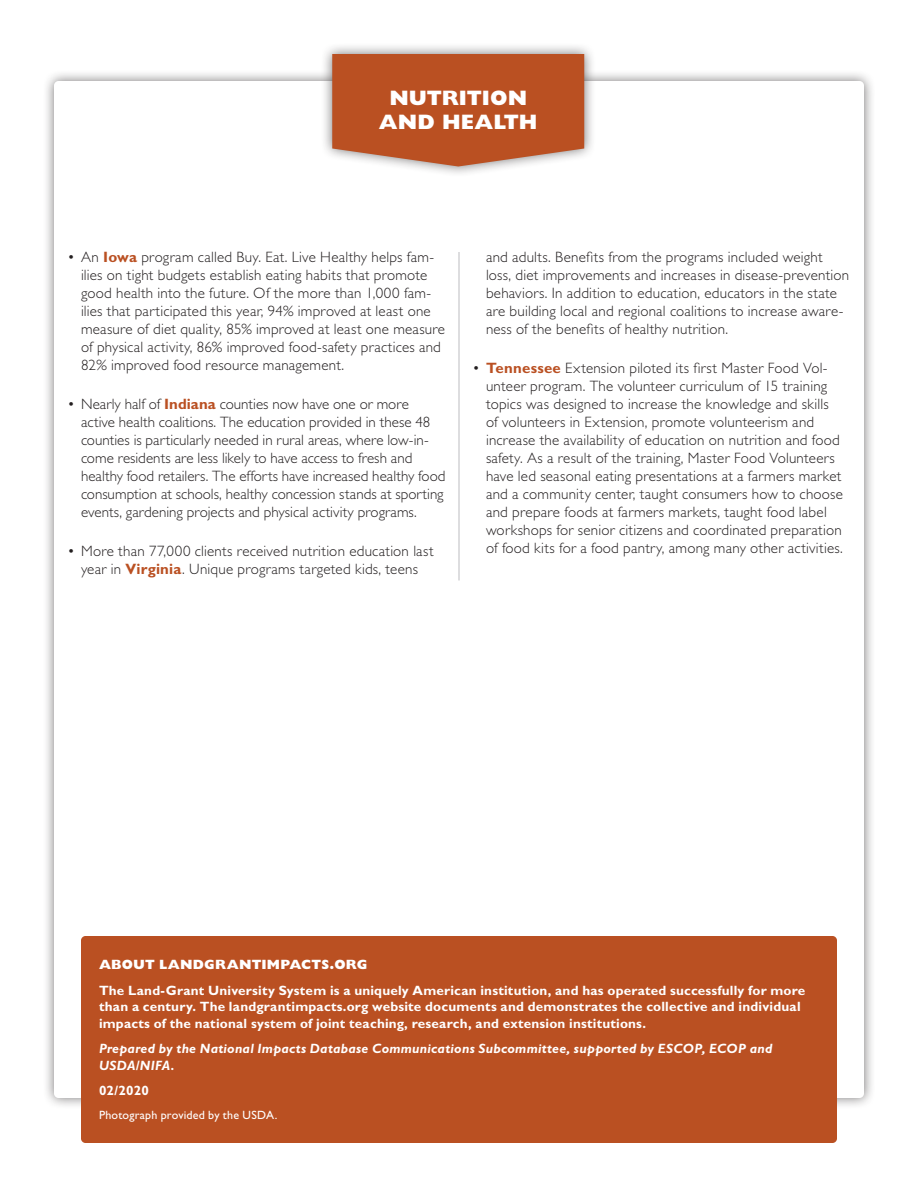
<style>
.page{position:relative;width:918px;height:1188px;background:#fff}
.page>*{position:absolute;margin:0;border:0;box-sizing:border-box;transform-origin:0 0}
.Category{font:800 21px/24px "Gill Sans Std";letter-spacing:.005em;color:#fff;text-align:center}
.t1{font:300 15px/18px "Gill Sans Std";letter-spacing:.015em;color:#231f20}
.t2{font:700 13.5px/16.5px "Gill Sans Std";letter-spacing:.015em;color:#fff}
.t3{font:italic 700 13.5px/16.5px "Gill Sans Std";letter-spacing:.015em;color:#fff}
.t4{font:800 13.5px "Gill Sans Std";letter-spacing:.015em;color:#fff}
.t5{font:12px "Gill Sans Std";letter-spacing:.015em;color:#fff}
.s1{font-weight:700;color:#ba5022}
</style>
<div class="page">
<div style="left:43px;top:70px;width:833px;height:1040px;background:#231f20;opacity:.6"></div>
<div style="left:54px;top:81px;width:810px;height:1017px;background:#fff;border-radius:4px"></div>
<div style="left:81px;top:936px;width:756px;height:207px;background:#ba5022;border-radius:4px"></div>
<div style="left:321px;top:43px;width:275px;height:135px;background:#231f20;opacity:.6"></div>
<svg style="left:332px;top:54px;width:252px;height:112px;background:#bd5b31"></svg>
<hr style="left:459px;top:252px;width:1px;height:328px;background:#bcbdc0">
<p class="Category" style="left:379px;top:86px;width:160px">NUTRITION<br>AND HEALTH</p>
<p class="t1" style="left:81px;top:248px;width:366px;text-indent:-14px">• An <span class="s1">Iowa</span> program called Buy. Eat. Live Healthy helps fam&shy;ilies on tight budgets establish eating habits that promote good health into the future. Of the more than 1,000 fam&shy;ilies that participated this year, 94% improved at least one measure of diet quality, 85% improved at least one measure of physical activity, 86% improved food-safety practices and 82% improved food resource management.</p>
<p class="t1" style="left:81px;top:395px;width:366px;text-indent:-14px">• Nearly half of <span class="s1">Indiana</span> counties now have one or more active health coalitions. The education provided in these 48 counties is particularly needed in rural areas, where low-in&shy;come residents are less likely to have access to fresh and healthy food retailers. The efforts have increased healthy food consumption at schools, healthy concession stands at sporting events, gardening projects and physical activity programs.</p>
<p class="t1" style="left:68px;top:542px;width:368px;text-align:center">• More than 77,000 clients received nutrition education last year in <span class="s1">Virginia</span>. Unique programs targeted kids, teens</p>
<p class="t1" style="left:486px;top:248px;width:365px">and adults. Benefits from the programs included weight loss, diet improvements and increases in disease-prevention behaviors. In addition to education, educators in the state are building local and regional coalitions to increase aware&shy;ness of the benefits of healthy nutrition.</p>
<p class="t1" style="left:486px;top:359px;width:358px;text-indent:-14px">• <span class="s1">Tennessee</span> Extension piloted its first Master Food Vol&shy;unteer program. The volunteer curriculum of 15 training topics was designed to increase the knowledge and skills of volunteers in Extension, promote volunteerism and increase the availability of education on nutrition and food safety. As a result of the training, Master Food Volunteers have led seasonal eating presentations at a farmers market and a community center, taught consumers how to choose and prepare foods at farmers markets, taught food label workshops for senior citizens and coordinated preparation of food kits for a food pantry, among many other activities.</p>
<p class="t4" style="left:99px;top:957px;width:270px">ABOUT LANDGRANTIMPACTS.ORG</p>
<p class="t2" style="left:99px;top:982px;width:708px">The Land-Grant University System is a uniquely American institution, and has operated successfully for more than a century. The landgrantimpacts.org website documents and demonstrates the collective and individual impacts of the national system of joint teaching, research, and extension institutions.</p>
<p class="t3" style="left:99px;top:1040px;width:675px">Prepared by the National Impacts Database Communications Subcommittee, supported by ESCOP, ECOP and<br>USDA/NIFA.</p>
<p class="t2" style="left:99px;top:1082px;width:51px">02/2020</p>
<p class="t5" style="left:99px;top:1108px;width:180px">Photograph provided by the USDA.</p>
</div>
